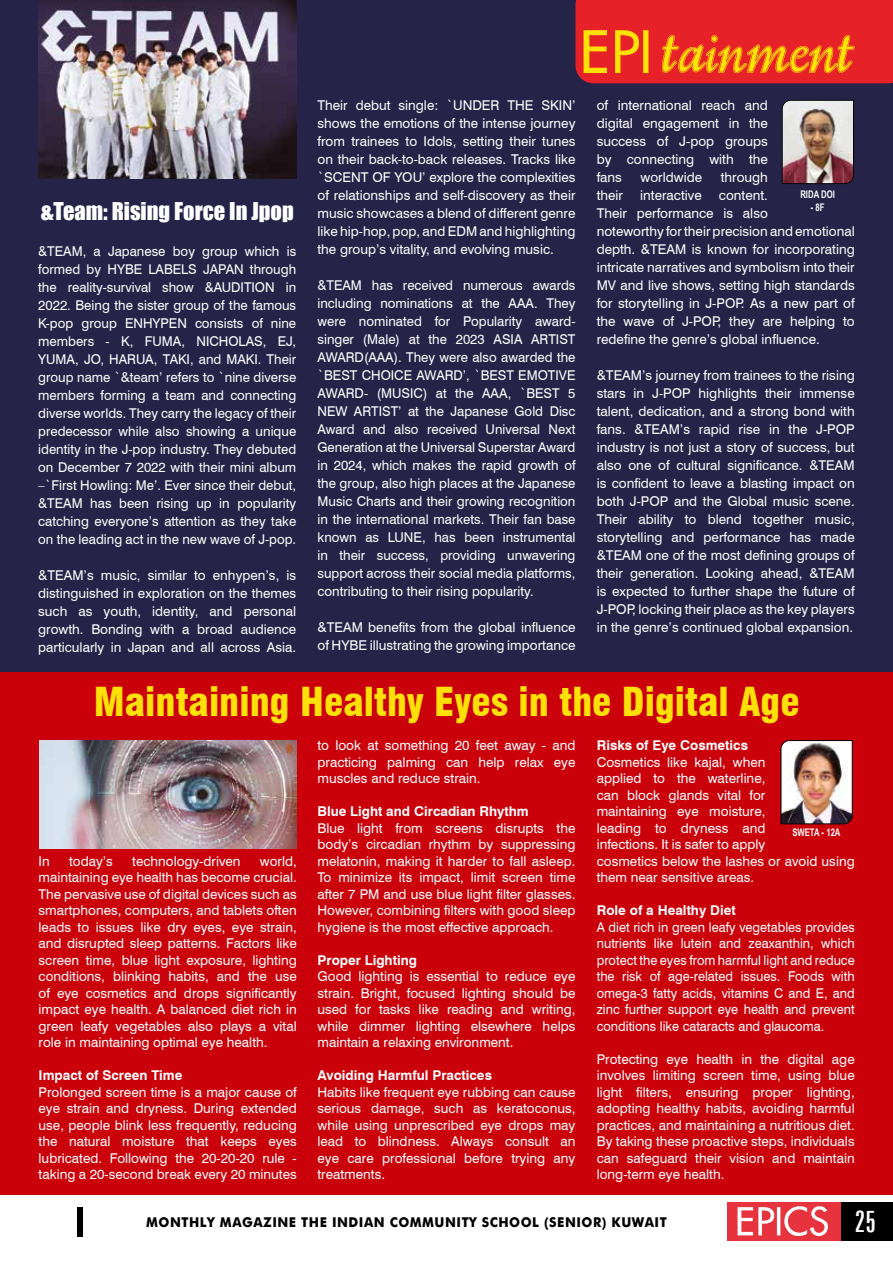
<style>
.page{position:relative;width:893px;height:1263px;background:#fff}
.page>*{position:absolute;margin:0;border:0;box-sizing:border-box;transform-origin:0 0}
.t1{font:900 condensed 39px "Swiss 721 BT";color:#ffe108}
.t2{font:extra-condensed 30px "Zurich BT";color:#fff}
.t3{font:22.5px "Impact";color:#fff}
.t4{font:13.5px/18px "Swiss 721 BT";color:#fff;text-align:justify}
.t5{font:13.5px/16.5px "Swiss 721 BT";color:#fff;text-align:justify;scale:.95 1}
.t6{font:700 13.5px "Swiss 721 BT";color:#fff}
.t7{font:700 13.5px "Futura";letter-spacing:.04em;color:#000;scale:.95 1}
.t8{font:700 10.5px "Arial Narrow";color:#fff;scale:.9 1}
</style>
<div class="page">
<div style="left:0;top:642px;width:893px;height:553px;background:#ca000b"></div>
<div style="left:0;top:0;width:893px;height:671px;background:#262348"></div>
<svg style="left:575px;top:0;width:318px;height:83px;background:#e73c22"></svg>
<img style="left:781px;top:100px;width:73px;height:84px">
<img style="left:38px;top:0;width:258px;height:179px">
<img style="left:780px;top:740px;width:73px;height:85px">
<img style="left:39px;top:740px;width:257px;height:109px">
<div style="left:840px;top:1202px;width:53px;height:39px;background:#000"></div>
<div style="left:727px;top:1202px;width:113px;height:39px;background:#e7333d"></div>
<svg style="left:738px;top:1206px;width:90px;height:30px"></svg>
<div style="left:77px;top:1207px;width:5px;height:29px;background:#000"></div>
<h3 class="t3" style="left:41px;top:193px;width:255px">&amp;Team: Rising Force In Jpop</h3>
<p class="t4" style="left:38px;top:241px;width:259px">&amp;TEAM, a Japanese boy group which is formed by HYBE LABELS JAPAN through the reality-survival show &amp;AUDITION in 2022. Being the sister group of the famous K-pop group ENHYPEN consists of nine members - K, FUMA, NICHOLAS, EJ, YUMA, JO, HARUA, TAKI, and MAKI. Their group name `&amp;team’ refers to `nine diverse members forming a team and connecting diverse worlds. They carry the legacy of their predecessor while also showing a unique identity in the J-pop industry. They debuted on December 7 2022 with their mini album –`First Howling: Me’. Ever since their debut, &amp;TEAM has been rising up in popularity catching everyone’s attention as they take on the leading act in the new wave of J-pop.</p>
<p class="t4" style="left:38px;top:565px;width:259px">&amp;TEAM’s music, similar to enhypen’s, is distinguished in exploration on the themes such as youth, identity, and personal growth. Bonding with a broad audience particularly in Japan and all across Asia.</p>
<p class="t4" style="left:317px;top:96px;width:259px">Their debut single: `UNDER THE SKIN’ shows the emotions of the intense journey from trainees to Idols, setting their tunes on their back-to-back releases. Tracks like `SCENT OF YOU’ explore the complexities of relationships and self-discovery as their music showcases a blend of different genre like hip-hop, pop, and EDM and highlighting the group’s vitality, and evolving music.</p>
<p class="t4" style="left:317px;top:276px;width:259px">&amp;TEAM has received numerous awards including nominations at the AAA. They were nominated for Popularity award&shy;singer (Male) at the 2023 ASIA ARTIST AWARD(AAA). They were also awarded the `BEST CHOICE AWARD’, `BEST EMOTIVE AWARD- (MUSIC) at the AAA, `BEST 5<br>NEW ARTIST’ at the Japanese Gold Disc Award and also received Universal Next Generation at the Universal Superstar Award in 2024, which makes the rapid growth of the group, also high places at the Japanese Music Charts and their growing recognition in the international markets. Their fan base known as LUNE, has been instrumental in their success, providing unwavering support across their social media platforms, contributing to their rising popularity.</p>
<p class="t4" style="left:317px;top:618px;width:259px">&amp;TEAM benefits from the global influence of HYBE illustrating the growing importance</p>
<p class="t4" style="left:597px;top:96px;width:173px">of international reach and digital engagement in the success of J-pop groups by connecting with the fans</p>
<p class="t4" style="left:641px;top:168px;width:63px">worldwide</p>
<p class="t4" style="left:721px;top:168px;width:49px">through</p>
<p class="t8" style="left:800px;top:186px;width:40px">RIDA DOI</p>
<p class="t8" style="left:811px;top:199px;width:17px">- 8F</p>
<p class="t4" style="left:597px;top:186px;width:28px">their</p>
<p class="t4" style="left:640px;top:186px;width:63px">interactive</p>
<p class="t4" style="left:597px;top:186px;width:259px;text-align:left;text-indent:122px">content.<br>Their performance is also<br>noteworthy for their precision and emotional depth. &amp;TEAM is known for incorporating intricate narratives and symbolism into their MV and live shows, setting high standards for storytelling in J-POP. As a new part of the wave of J-POP, they are helping to redefine the genre’s global influence.</p>
<p class="t4" style="left:597px;top:366px;width:259px">&amp;TEAM’s journey from trainees to the rising stars in J-POP highlights their immense talent, dedication, and a strong bond with fans. &amp;TEAM’s rapid rise in the J-POP industry is not just a story of success, but also one of cultural significance. &amp;TEAM is confident to leave a blasting impact on both J-POP and the Global music scene.<br>Their ability to blend together music, storytelling and performance has made &amp;TEAM one of the most defining groups of their generation. Looking ahead, &amp;TEAM is expected to further shape the future of J-POP, locking their place as the key players in the genre’s continued global expansion.</p>
<h1 class="t1" style="left:94px;top:679px;width:707px">Maintaining Healthy Eyes in the Digital Age</h1>
<p class="t4" style="left:39px;top:852px;width:260px;line-height:16.5px;text-indent:221px">world, maintaining eye health has become crucial.<br>The pervasive use of digital devices such as smartphones, computers, and tablets often leads to issues like dry eyes, eye strain, and disrupted sleep patterns. Factors like screen time, blue light exposure, lighting conditions, blinking habits, and the use of eye cosmetics and drops significantly impact eye health. A balanced diet rich in green leafy vegetables also plays a vital role in maintaining optimal eye health.</p>
<p class="t6" style="left:39px;top:1066px;width:145px">Impact of Screen Time</p>
<p class="t4" style="left:39px;top:1083px;width:260px;line-height:16.5px">Prolonged screen time is a major cause of eye strain and dryness. During extended use, people blink less frequently, reducing the natural moisture that keeps eyes lubricated. Following the 20-20-20 rule - taking a 20-second break every 20 minutes</p>
<p class="t4" style="left:39px;top:852px;width:13px">In</p>
<p class="t4" style="left:69px;top:852px;width:45px">today’s</p>
<p class="t4" style="left:132px;top:852px;width:110px">technology-driven</p>
<p class="t4" style="left:317px;top:737px;width:259px;line-height:16.5px">to look at something 20 feet away - and practicing palming can help relax eye muscles and reduce strain.</p>
<p class="t6" style="left:317px;top:802px;width:213px">Blue Light and Circadian Rhythm</p>
<p class="t4" style="left:317px;top:819px;width:259px;line-height:16.5px">Blue light from screens disrupts the body’s circadian rhythm by suppressing melatonin, making it harder to fall asleep.<br>To minimize its impact, limit screen time after 7 PM and use blue light filter glasses.<br>However, combining filters with good sleep hygiene is the most effective approach.</p>
<p class="t6" style="left:317px;top:951px;width:101px">Proper Lighting</p>
<p class="t4" style="left:317px;top:968px;width:259px;line-height:16.5px">Good lighting is essential to reduce eye strain. Bright, focused lighting should be used for tasks like reading and writing, while dimmer lighting elsewhere helps maintain a relaxing environment.</p>
<p class="t6" style="left:317px;top:1066px;width:176px">Avoiding Harmful Practices</p>
<p class="t4" style="left:317px;top:1083px;width:259px;line-height:16.5px">Habits like frequent eye rubbing can cause serious damage, such as keratoconus, while using unprescribed eye drops may lead to blindness. Always consult an eye care professional before trying any treatments.</p>
<p class="t6" style="left:597px;top:736px;width:153px">Risks of Eye Cosmetics</p>
<p class="t4" style="left:597px;top:753px;width:259px;line-height:16.5px;text-align:left">Cosmetics like kajal, when<br>applied to the waterline,<br>can block glands vital for<br>maintaining eye moisture,<br>leading to dryness and<br>infections. It is safer to apply<br>cosmetics below the lashes or avoid using them near sensitive areas.</p>
<p class="t6" style="left:597px;top:901px;width:140px">Role of a Healthy Diet</p>
<p class="t5" style="left:597px;top:918px;width:273px">A diet rich in green leafy vegetables provides nutrients like lutein and zeaxanthin, which protect the eyes from harmful light and reduce the risk of age-related issues. Foods with omega-3 fatty acids, vitamins C and E, and zinc further support eye health and prevent conditions like cataracts and glaucoma.</p>
<p class="t4" style="left:597px;top:1050px;width:259px;line-height:16.5px">Protecting eye health in the digital age involves limiting screen time, using blue light filters, ensuring proper lighting, adopting healthy habits, avoiding harmful practices, and maintaining a nutritious diet.<br>By taking these proactive steps, individuals can safeguard their vision and maintain long-term eye health.</p>
<p class="t8" style="left:792px;top:825px;width:55px">SWETA - 12A</p>
<p class="t7" style="left:146px;top:1212px;width:549px">MONTHLY MAGAZINE THE INDIAN COMMUNITY SCHOOL (SENIOR) KUWAIT</p>
<h2 class="t2" style="left:855px;top:1204px;width:23px">25</h2>
</div>
